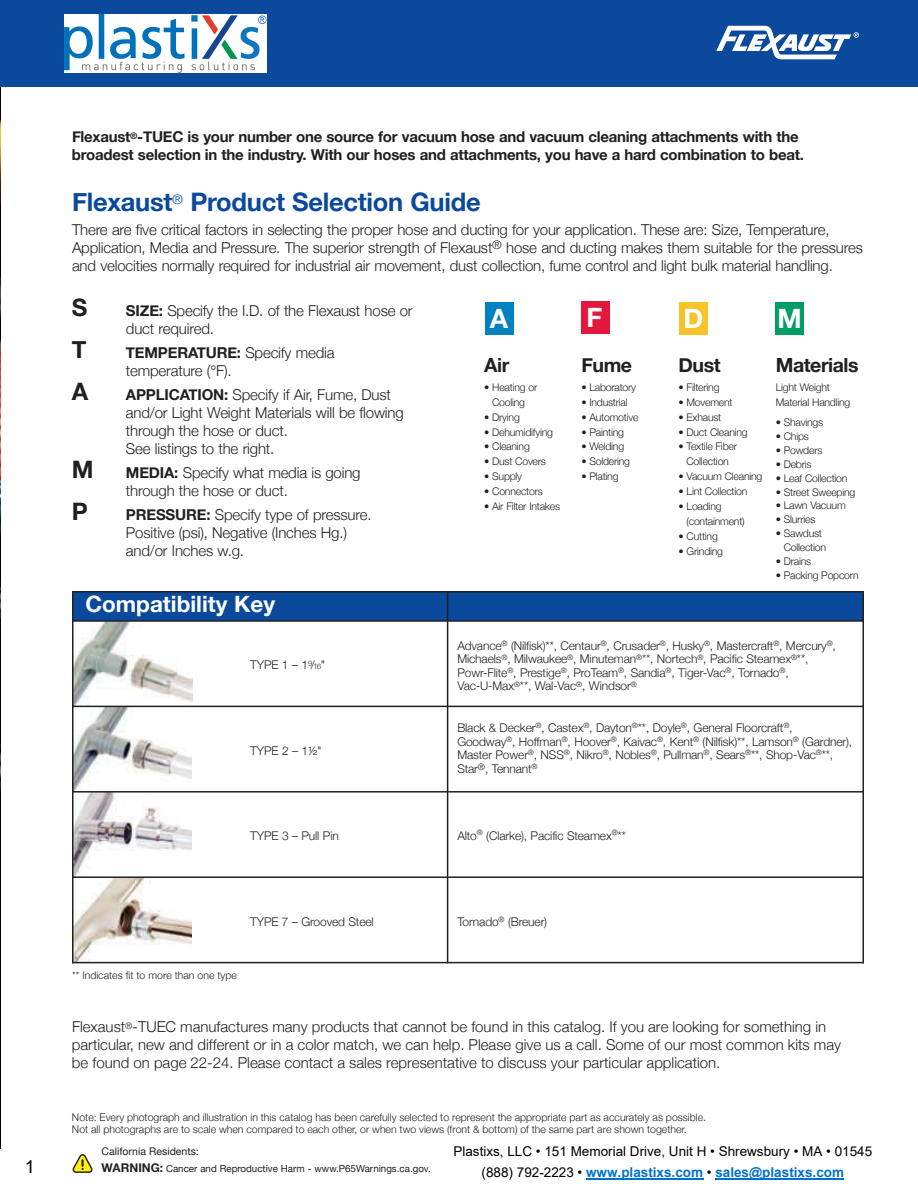
<style>
.page{position:relative;width:918px;height:1188px;background:#fff}
.page>*{position:absolute;margin:0;border:0;box-sizing:border-box;transform-origin:0 0}
.t1{font:700 26.7px "Helvetica Neue";color:#fff}
.t2{font:700 25.5px "Helvetica Neue";letter-spacing:-.01em;color:#0b499d}
.t3{font:700 24px "Helvetica Neue";color:#221f1f}
.t4{font:700 22.5px "Helvetica Neue";color:#fff}
.t5{font:700 19.5px "Helvetica Neue";letter-spacing:-.02em;color:#221f1f}
.t6{font:18px "Arial";color:#000}
.t7{font:300 15px/18px "Helvetica Neue";letter-spacing:-.01em;color:#221f1f}
.t8{font:700 15px/18px "Helvetica Neue";letter-spacing:-.015em;color:#221f1f}
.t9{font:13.5px "Arial";color:#000}
.t10{font:700 13.5px "Arial";color:#0072ce}
.t11{font:300 12px/13.5px "Helvetica Neue";letter-spacing:-.01em;color:#221f1f}
.t12{font:300 10.5px/14.9px "Helvetica Neue";letter-spacing:-.02em;color:#221f1f}
.t13{font:300 10.5px/12.6px "Helvetica Neue";color:#221f1f}
.t14{font:10.5px "Helvetica Neue";color:#231f20}
.t15{font:9.75px "Helvetica Neue";color:#231f20}
.s1{font-weight:700}
.s2{font-size:7.5px}
.s3{font-family:"Sans Fractions Plain";font-weight:400}
.s4{font-weight:700;font-size:12px}
.s5{font-weight:400;color:#000}
</style>
<div class="page">
<div style="left:0;top:0;width:918px;height:87px;background:#0b499d"></div>
<img style="left:0;top:87px;width:1px;height:1062px">
<div style="left:485px;top:303px;width:29px;height:32px;background:#0081c0"></div>
<div style="left:581px;top:301px;width:29px;height:33px;background:#e3173d"></div>
<div style="left:679px;top:302px;width:29px;height:32px;background:#f7c32a"></div>
<img style="left:74px;top:622px;width:118px;height:84px">
<img style="left:74px;top:707px;width:121px;height:84px">
<img style="left:74px;top:793px;width:118px;height:83px">
<img style="left:74px;top:878px;width:120px;height:84px">
<div style="left:775px;top:302px;width:29px;height:33px;background:#009d64"></div>
<div style="left:192px;top:746px;width:18px;height:36px;background:#fff"></div>
<div style="left:192px;top:914px;width:18px;height:36px;background:#fff"></div>
<div style="left:72px;top:591px;width:376px;height:30px;background:#0b499d"></div>
<div style="left:448px;top:591px;width:416px;height:30px;background:#0b499d"></div>
<hr style="left:72px;top:591px;width:2px;height:372px;background:#221f1f">
<hr style="left:447px;top:591px;width:1px;height:372px;background:#221f1f">
<hr style="left:862px;top:591px;width:2px;height:372px;background:#221f1f">
<hr style="left:72px;top:591px;width:792px;height:2px;background:#221f1f">
<hr style="left:72px;top:620px;width:792px;height:2px;background:#221f1f">
<hr style="left:72px;top:706px;width:792px;height:1px;background:#221f1f">
<hr style="left:72px;top:791px;width:792px;height:2px;background:#221f1f">
<hr style="left:72px;top:876px;width:792px;height:2px;background:#221f1f">
<hr style="left:72px;top:962px;width:792px;height:1px;background:#221f1f">
<svg style="left:716px;top:26px;width:143px;height:33px"></svg>
<img style="left:65px;top:14px;width:202px;height:58px">
<img style="left:72px;top:1168px;width:772px;height:12px">
<svg style="left:73px;top:1154px;width:19px;height:19px"></svg>
<hr style="left:715px;top:1179px;width:129px;height:1px;background:#0072ce">
<hr style="left:586px;top:1179px;width:117px;height:1px;background:#0072ce">
<p class="t6" style="left:25px;top:1154px;width:12px">1</p>
<p class="t8" style="left:72px;top:128px;width:734px">Flexaust<sup>®</sup>-TUEC is your number one source for vacuum hose and vacuum cleaning attachments with the broadest selection in the industry. With our hoses and attachments, you have a hard combination to beat.</p>
<h2 class="t2" style="left:72px;top:182px;width:410px">Flexaust<sup>®</sup> Product Selection Guide</h2>
<p class="t7" style="left:72px;top:220px;width:792px">there are five critical factors in selecting the proper hose and ducting for your application. these are: size, temperature,<br>Application, Media and Pressure. the superior strength of Flexaust<sup>®</sup> hose and ducting makes them suitable for the pressures and velocities normally required for industrial air movement, dust collection, fume control and light bulk material handling.</p>
<h3 class="t3" style="left:72px;top:289px;width:17px">S</h3>
<p class="t7" style="left:126px;top:301px;width:288px"><span class="s1">SIZE:</span> specify the i.D. of the Flexaust hose or duct required.</p>
<h3 class="t3" style="left:72px;top:331px;width:16px">T</h3>
<p class="t7" style="left:126px;top:343px;width:210px"><span class="s1">TEMPERATURE:</span> specify media temperature (°F).</p>
<h3 class="t3" style="left:72px;top:373px;width:18px">A</h3>
<p class="t7" style="left:126px;top:385px;width:279px"><span class="s1">APPLICATION:</span> specify if Air, Fume, Dust and/or Light Weight Materials will be flowing through the hose or duct.<br>see listings to the right.</p>
<h3 class="t3" style="left:72px;top:451px;width:23px">M</h3>
<p class="t7" style="left:126px;top:463px;width:236px"><span class="s1">MEDIA:</span> specify what media is going through the hose or duct.</p>
<h3 class="t3" style="left:72px;top:493px;width:18px">P</h3>
<p class="t7" style="left:126px;top:505px;width:247px"><span class="s1">PRESSURE:</span> specify type of pressure.<br>Positive (psi), Negative (inches Hg.) and/or inches w.g.</p>
<h1 class="t1" style="left:490px;top:303px;width:20px">A</h1>
<h1 class="t1" style="left:586px;top:302px;width:17px">F</h1>
<h1 class="t1" style="left:683px;top:303px;width:21px">D</h1>
<h1 class="t1" style="left:777px;top:303px;width:26px">M</h1>
<h3 class="t5" style="left:484px;top:350px;width:27px">Air</h3>
<p class="t12" style="left:484px;top:379px;width:55px;text-align:center">• Heating or<br>Cooling</p>
<p class="t12" style="left:484px;top:409px;width:37px">• Drying</p>
<p class="t12" style="left:484px;top:424px;width:70px">• Dehumidifying</p>
<p class="t12" style="left:484px;top:439px;width:47px">• Cleaning</p>
<p class="t12" style="left:484px;top:453px;width:63px">• Dust Covers</p>
<p class="t12" style="left:484px;top:468px;width:39px">• supply</p>
<p class="t12" style="left:484px;top:483px;width:60px">• Connectors</p>
<p class="t12" style="left:484px;top:498px;width:77px">• Air Filter intakes</p>
<h3 class="t5" style="left:581px;top:350px;width:52px">Fume</h3>
<p class="t12" style="left:581px;top:379px;width:56px">• Laboratory</p>
<p class="t12" style="left:581px;top:394px;width:48px">• industrial</p>
<p class="t12" style="left:581px;top:409px;width:59px">• Automotive</p>
<p class="t12" style="left:581px;top:424px;width:44px">• Painting</p>
<p class="t12" style="left:581px;top:439px;width:44px">• Welding</p>
<p class="t12" style="left:581px;top:453px;width:50px">• soldering</p>
<p class="t12" style="left:581px;top:468px;width:39px">• Plating</p>
<h3 class="t5" style="left:679px;top:350px;width:44px">Dust</h3>
<p class="t12" style="left:679px;top:379px;width:42px">• Filtering</p>
<p class="t12" style="left:679px;top:394px;width:56px">• Movement</p>
<p class="t12" style="left:679px;top:409px;width:44px">• exhaust</p>
<p class="t12" style="left:679px;top:424px;width:71px">• Duct Cleaning</p>
<p class="t12" style="left:679px;top:439px;width:60px;text-align:center">• textile Fiber<br>Collection</p>
<p class="t12" style="left:679px;top:468px;width:85px">• Vacuum Cleaning</p>
<p class="t12" style="left:679px;top:483px;width:70px">• Lint Collection</p>
<p class="t12" style="left:686px;top:498px;width:60px;text-indent:-8px">• Loading (containment)</p>
<p class="t12" style="left:679px;top:528px;width:41px">• Cutting</p>
<p class="t12" style="left:679px;top:543px;width:46px">• Grinding</p>
<h3 class="t5" style="left:776px;top:350px;width:84px">Materials</h3>
<p class="t12" style="left:776px;top:379px;width:76px">Light Weight<br>Material Handling</p>
<p class="t12" style="left:776px;top:414px;width:49px">• shavings</p>
<p class="t12" style="left:776px;top:428px;width:35px">• Chips</p>
<p class="t12" style="left:776px;top:442px;width:48px">• Powders</p>
<p class="t12" style="left:776px;top:456px;width:37px">• Debris</p>
<p class="t12" style="left:776px;top:470px;width:73px">• Leaf Collection</p>
<p class="t12" style="left:776px;top:484px;width:81px">• street sweeping</p>
<p class="t12" style="left:776px;top:498px;width:71px">• Lawn Vacuum</p>
<p class="t12" style="left:776px;top:512px;width:41px">• slurries</p>
<p class="t12" style="left:784px;top:526px;width:44px;line-height:14px;text-indent:-8px">• sawdust<br>Collection</p>
<p class="t12" style="left:776px;top:553px;width:37px">• Drains</p>
<p class="t12" style="left:776px;top:567px;width:85px">• Packing Popcorn</p>
<h3 class="t4" style="left:86px;top:586px;width:191px">Compatibility Key</h3>
<p class="t11" style="left:250px;top:657px;width:77px">tyPe 1 – 1<sup>9</sup>/<span class="s2">16</span>"</p>
<p class="t11" style="left:250px;top:743px;width:73px">tyPe 2 – 1<span class="s3">2</span>"</p>
<p class="t11" style="left:457px;top:638px;width:380px">Advance<sup>®</sup> (Nilfisk)**, Centaur<sup>®</sup>, Crusader<sup>®</sup>, Husky<sup>®</sup>, Mastercraft<sup>®</sup>, Mercury<sup>®</sup>, Michaels<sup>®</sup>, Milwaukee<sup>®</sup>, Minuteman<sup>®</sup>**, Nortech<sup>®</sup>, Pacific steamex<sup>®</sup>**, Powr-Flite<sup>®</sup>, Prestige<sup>®</sup>, Proteam<sup>®</sup>, sandia<sup>®</sup>, tiger-Vac<sup>®</sup>, tornado<sup>®</sup>, Vac-u-Max<sup>®</sup>**, Wal-Vac<sup>®</sup>, Windsor<sup>®</sup></p>
<p class="t11" style="left:457px;top:720px;width:396px">black &amp; Decker<sup>®</sup>, Castex<sup>®</sup>, Dayton<sup>®</sup>**, Doyle<sup>®</sup>, General Floorcraft<sup>®</sup>, Goodway<sup>®</sup>, Hoffman<sup>®</sup>, Hoover<sup>®</sup>, Kaivac<sup>®</sup>, Kent<sup>®</sup> (Nilfisk)**, Lamson<sup>®</sup> (Gardner), Master Power<sup>®</sup>, Nss<sup>®</sup>, Nikro<sup>®</sup>, Nobles<sup>®</sup>, Pullman<sup>®</sup>, sears<sup>®</sup>**, shop-Vac<sup>®</sup>**, star<sup>®</sup>, tennant<sup>®</sup></p>
<p class="t11" style="left:250px;top:828px;width:90px">tyPe 3 – Pull Pin</p>
<p class="t11" style="left:457px;top:828px;width:170px">Alto<sup>®</sup> (Clarke), Pacific steamex<sup>®</sup>**</p>
<p class="t11" style="left:250px;top:914px;width:125px">tyPe 7 – Grooved steel</p>
<p class="t11" style="left:457px;top:914px;width:91px">tornado<sup>®</sup> (breuer)</p>
<p class="t13" style="left:72px;top:968px;width:166px">** indicates fit to more than one type</p>
<p class="t7" style="left:72px;top:1016px;width:771px">Flexaust<sup>®</sup>-tueC manufactures many products that cannot be found in this catalog. if you are looking for something in particular, new and different or in a color match, we can help. Please give us a call. some of our most common kits may be found on page 22-24. Please contact a sales representative to discuss your particular application.</p>
<p class="t13" style="left:72px;top:1110px;width:636px">Note: every photograph and illustration in this catalog has been carefully selected to represent the appropriate part as accurately as possible.<br>Not all photographs are to scale when compared to each other, or when two views (front &amp; bottom) of the same part are shown together.</p>
<p class="t14" style="left:102px;top:1144px;width:99px">California Residents:</p>
<p class="t15" style="left:102px;top:1161px;width:331px"><span class="s4">WARNING:</span> Cancer and Reproductive Harm - www.P65Warnings.ca.gov.</p>
<p class="t9" style="left:453px;top:1142px;width:420px">Plastixs, LLC • 151 Memorial Drive, Unit H • Shrewsbury • MA • 01545</p>
<p class="t10" style="left:482px;top:1162px;width:364px"><span class="s5">(888) 792-2223 •</span> www.plastixs.com <span class="s5">•</span> sales@plastixs.com</p>
</div>
